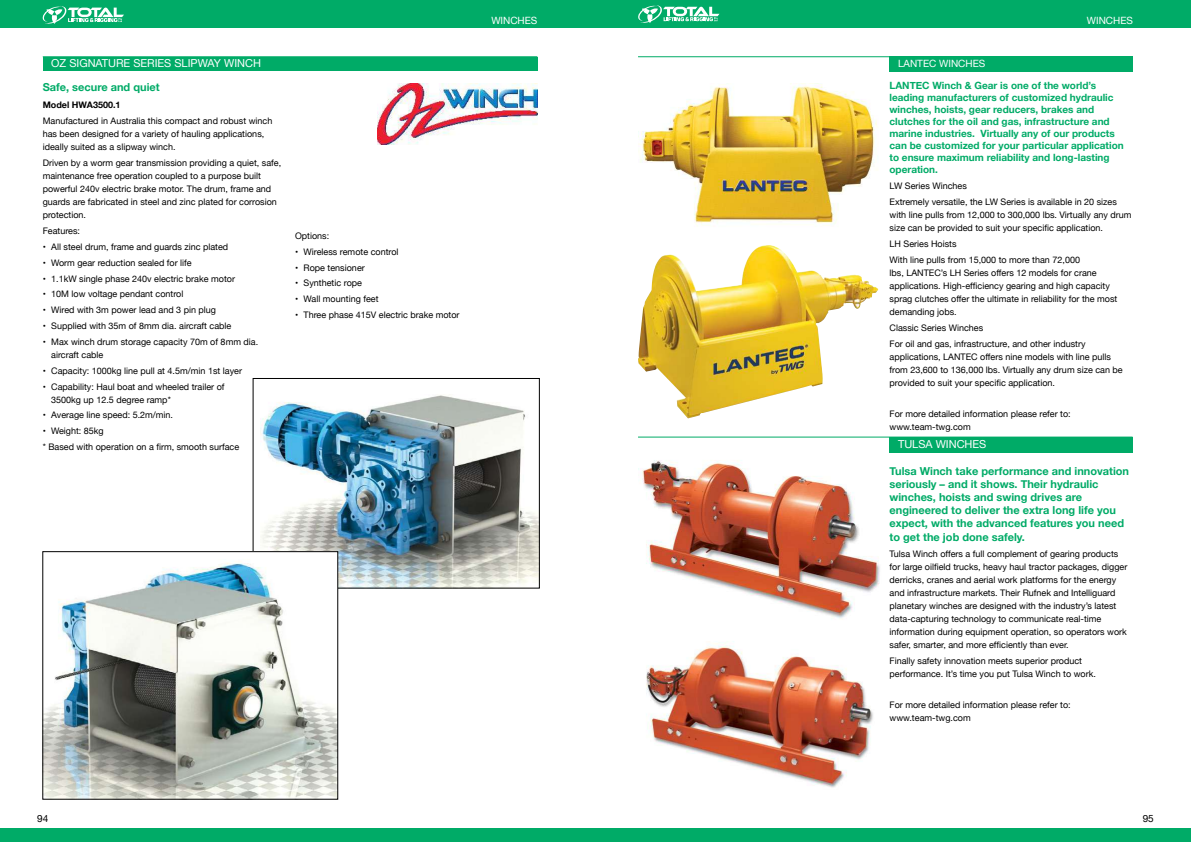
<style>
.page{position:relative;width:1191px;height:842px;background:#fff}
.page>*{position:absolute;margin:0;border:0;box-sizing:border-box;transform-origin:0 0}
.t1{font:700 11px/13.2px "Helvetica Neue";color:#00ab67}
.t2{font:11px "Helvetica Neue";color:#fff}
.t3{font:700 10px/12px "Helvetica Neue";color:#00ab67}
.t4{font:10px "Helvetica Neue";color:#fff}
.t5{font:10px "Helvetica Neue";color:#000}
.t6{font:9px/13px "Helvetica Neue";color:#000}
.t7{font:700 9px "Helvetica Neue";color:#000}
</style>
<div class="page">
<div style="left:0;top:0;width:604px;height:28px;background:#00ab67"></div>
<div style="left:587px;top:0;width:604px;height:28px;background:#00ab67"></div>
<div style="left:0;top:828px;width:604px;height:14px;background:#00ab67"></div>
<div style="left:587px;top:828px;width:604px;height:14px;background:#00ab67"></div>
<svg style="left:638px;top:5px;width:81px;height:18px"></svg>
<svg style="left:42px;top:6px;width:82px;height:18px"></svg>
<hr style="left:43px;top:56px;width:494px;height:1px;background:#00ab67">
<div style="left:43px;top:57px;width:494px;height:13px;background:#00ab67"></div>
<img style="left:260px;top:395px;width:277px;height:191px">
<div style="left:253px;top:378px;width:286px;height:210px;border:1px solid #000"></div>
<img style="left:45px;top:553px;width:291px;height:244px">
<div style="left:43px;top:551px;width:295px;height:248px;border:1px solid #000"></div>
<img style="left:377px;top:83px;width:160px;height:61px">
<hr style="left:638px;top:56px;width:494px;height:1px;background:#00ab67">
<hr style="left:638px;top:437px;width:494px;height:1px;background:#00ab67">
<div style="left:889px;top:57px;width:243px;height:15px;background:#00ab67"></div>
<div style="left:889px;top:437px;width:243px;height:15px;background:#00ab67"></div>
<img style="left:638px;top:83px;width:240px;height:143px">
<img style="left:638px;top:245px;width:231px;height:173px">
<img style="left:638px;top:460px;width:242px;height:158px">
<img style="left:646px;top:641px;width:227px;height:147px">
<p class="t2" style="left:51px;top:56px;width:33px">Oz Signature</p>
<p class="t2" style="left:133px;top:56px;width:14px">Series</p>
<p class="t2" style="left:174px;top:56px;width:15px">Slipwa</p>
<p class="t2" style="left:214px;top:56px;width:28px">yWinch</p>
<p class="t1" style="left:43px;top:81px;width:118px">Safe, secure and quiet</p>
<p class="t7" style="left:43px;top:98px;width:79px">Model HWA3500.1</p>
<p class="t6" style="left:43px;top:115px;width:231px">Manufactured in Australia this compact and robust winch has been designed for a variety of hauling applications, ideally suited as a slipway winch.</p>
<p class="t6" style="left:43px;top:157px;width:240px">Driven by a worm gear transmission providing a quiet, safe, maintenance free operation coupled to a purpose built powerful 240v electric brake motor. The drum, frame and guards are fabricated in steel and zinc plated for corrosion protection.</p>
<p class="t6" style="left:43px;top:225px;width:39px">Features:</p>
<p class="t6" style="left:43px;top:241px;width:187px">• All steel drum, frame and guards zinc plated</p>
<p class="t6" style="left:43px;top:257px;width:151px">• Worm gear reduction sealed for life</p>
<p class="t6" style="left:43px;top:272px;width:194px">• 1.1kW single phase 240v electric brake motor</p>
<p class="t6" style="left:43px;top:288px;width:142px">• 10M low voltage pendant control</p>
<p class="t6" style="left:43px;top:304px;width:175px">• Wired with 3m power lead and 3 pin plug</p>
<p class="t6" style="left:43px;top:320px;width:190px">• Supplied with 35m of 8mm dia. aircraft cable</p>
<p class="t6" style="left:51px;top:336px;width:208px;text-indent:-9px">• Max winch drum storage capacity 70m of 8mm dia. aircraft cable</p>
<p class="t6" style="left:43px;top:365px;width:201px">• Capacity: 1000kg line pull at 4.5m/min 1st layer</p>
<p class="t6" style="left:51px;top:380px;width:175px;text-indent:-9px">• Capability: Haul boat and wheeled trailer of<br>3500kg up 12.5 degree ramp*</p>
<p class="t6" style="left:43px;top:409px;width:132px">• Average line speed: 5.2m/min.</p>
<p class="t6" style="left:43px;top:424px;width:198px;line-height:15.8px">• Weight: 85kg<br>* Based with operation on a firm, smooth surface</p>
<p class="t6" style="left:295px;top:230px;width:36px">Options:</p>
<p class="t6" style="left:295px;top:246px;width:105px">• Wireless remote control</p>
<p class="t6" style="left:295px;top:261px;width:71px">• Rope tensioner</p>
<p class="t6" style="left:295px;top:277px;width:68px">• Synthetic rope</p>
<p class="t6" style="left:295px;top:293px;width:85px">• Wall mounting feet</p>
<p class="t6" style="left:295px;top:309px;width:166px">• Three phase 415V electric brake motor</p>
<p class="t4" style="left:491px;top:13px;width:48px">WINCHES</p>
<p class="t4" style="left:1086px;top:13px;width:48px">WINCHES</p>
<p class="t4" style="left:898px;top:56px;width:89px">Lantec Winches</p>
<p class="t3" style="left:889px;top:80px;width:236px">LANTEC Winch &amp; Gear is one of the world’s leading manufacturers of customized hydraulic winches, hoists, gear reducers, brakes and clutches for the oil and gas, infrastructure and marine industries. Virtually any of our products can be customized for your particular application to ensure maximum reliability and long-lasting operation.</p>
<p class="t6" style="left:889px;top:179px;width:229px;line-height:15.8px">LW Series Winches<br>Extremely versatile, the LW Series is available in 20 sizes</p>
<p class="t6" style="left:889px;top:209px;width:243px">with line pulls from 12,000 to 300,000 lbs. Virtually any drum size can be provided to suit your specific application.</p>
<p class="t6" style="left:889px;top:236px;width:192px;line-height:15.8px">LH Series Hoists<br>With line pulls from 15,000 to more than 72,000</p>
<p class="t6" style="left:889px;top:267px;width:229px">lbs, LANTEC’s LH Series offers 12 models for crane applications. High-efficiency gearing and high capacity sprag clutches offer the ultimate in reliability for the most demanding jobs.</p>
<p class="t6" style="left:889px;top:320px;width:198px;line-height:15.8px">Classic Series Winches<br>For oil and gas, infrastructure, and other industry</p>
<p class="t6" style="left:889px;top:350px;width:235px">applications, LANTEC offers nine models with line pulls from 23,600 to 136,000 lbs. Virtually any drum size can be provided to suit your specific application.</p>
<p class="t6" style="left:889px;top:408px;width:183px">For more detailed information please refer to: www.team-twg.com</p>
<p class="t1" style="left:889px;top:464px;width:241px">Tulsa Winch take performance and innovation seriously – and it shows. Their hydraulic winches, hoists and swing drives are engineered to deliver the extra long life you expect, with the advanced features you need to get the job done safely.</p>
<p class="t6" style="left:889px;top:548px;width:239px">Tulsa Winch offers a full complement of gearing products for large oilfield trucks, heavy haul tractor packages, digger derricks, cranes and aerial work platforms for the energy and infrastructure markets. Their Rufnek and Intelliguard planetary winches are designed with the industry’s latest data-capturing technology to communicate real-time information during equipment operation, so operators work safer, smarter, and more efficiently than ever.</p>
<p class="t6" style="left:889px;top:654px;width:208px">Finally safety innovation meets superior product performance. It’s time you put Tulsa Winch to work.</p>
<p class="t6" style="left:889px;top:699px;width:183px">For more detailed information please refer to: www.team-twg.com</p>
<p class="t2" style="left:898px;top:436px;width:13px">Tulsa</p>
<p class="t2" style="left:935px;top:436px;width:18px">Winches</p>
<p class="t5" style="left:37px;top:811px;width:13px">94</p>
<p class="t5" style="left:1142px;top:811px;width:13px">95</p>
</div>
